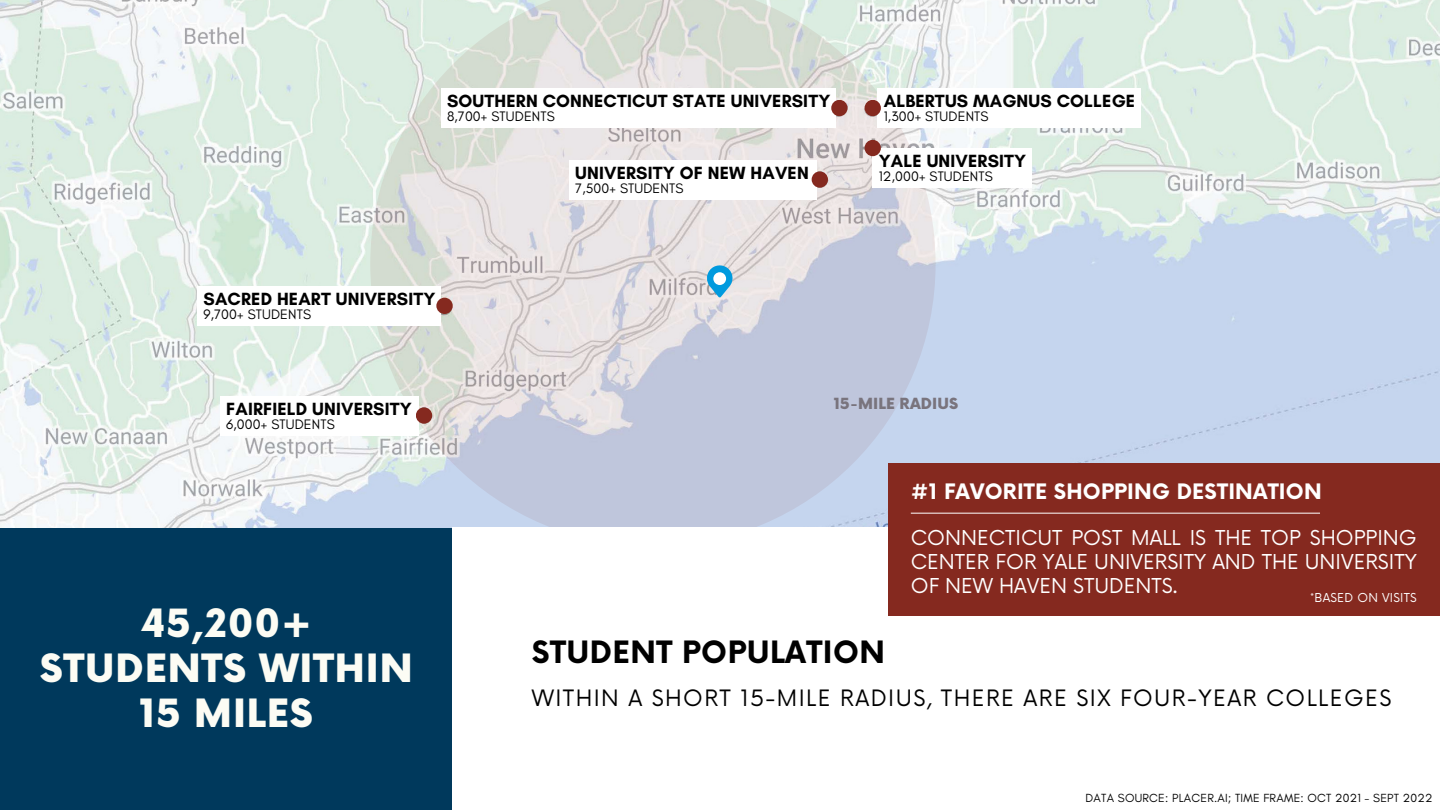
<style>
.page{position:relative;width:1440px;height:810px;background:#fff}
.page>*{position:absolute;margin:0;border:0;box-sizing:border-box;transform-origin:0 0}
.t1{font:900 38px "Now";letter-spacing:.025em;color:#fcfcf4}
.t2{font:700 30px "Now";letter-spacing:.015em;color:#000}
.t3{font:22px "Now";letter-spacing:.065em;color:#000}
.t4{font:700 20.8px "Now";letter-spacing:.01em;color:#fff}
.t5{font:20px/24px "Now";color:#fff;text-align:justify}
.t6{font:700 18px "Glacial Indifference";letter-spacing:.01em;color:#000}
.t7{font:900 15px "Now";letter-spacing:.01em;color:#79747d}
.t8{font:14px "Glacial Indifference";letter-spacing:.01em;color:#000}
.t9{font:12px "Glacial Indifference";letter-spacing:.02em;color:#000}
.t10{font:12px "Now";letter-spacing:.02em;color:#fff}
</style>
<div class="page">
<img style="left:0;top:0;width:1440px;height:528px">
<svg style="left:370px;top:0;width:566px;height:528px;background:#d4d8de"></svg>
<div style="left:0;top:528px;width:459px;height:282px;background:#00395c"></div>
<div style="left:453px;top:528px;width:987px;height:282px;background:#fff"></div>
<svg style="left:706px;top:264px;width:28px;height:34px"></svg>
<div style="left:713px;top:272px;width:13px;height:13px;background:#fff;border-radius:50%"></div>
<div style="left:220px;top:396px;width:198px;height:40px;background:#fff"></div>
<div style="left:416px;top:407px;width:16px;height:17px;background:#85291f;border-radius:50%"></div>
<div style="left:197px;top:286px;width:244px;height:40px;background:#fff"></div>
<div style="left:436px;top:298px;width:17px;height:16px;background:#85291f;border-radius:50%"></div>
<div style="left:569px;top:160px;width:247px;height:40px;background:#fff"></div>
<div style="left:812px;top:171px;width:16px;height:17px;background:#85291f;border-radius:50%"></div>
<div style="left:441px;top:88px;width:395px;height:40px;background:#fff"></div>
<div style="left:831px;top:100px;width:17px;height:16px;background:#85291f;border-radius:50%"></div>
<div style="left:878px;top:88px;width:263px;height:40px;background:#fff"></div>
<div style="left:865px;top:100px;width:16px;height:16px;background:#85291f;border-radius:50%"></div>
<div style="left:873px;top:148px;width:159px;height:40px;background:#fff"></div>
<div style="left:865px;top:140px;width:16px;height:16px;background:#85291f;border-radius:50%"></div>
<div style="left:888px;top:464px;width:552px;height:152px;background:#85291f"></div>
<hr style="left:911px;top:513px;width:409px;height:1px;background:#fff">
<p class="t6" style="left:447px;top:90px;width:385px">SOUTHERN CONNECTICUT STATE UNIVERSITY</p>
<p class="t8" style="left:447px;top:108px;width:109px">8,700+ STUDENTS</p>
<p class="t6" style="left:575px;top:162px;width:235px">UNIVERSITY OF NEW HAVEN</p>
<p class="t8" style="left:575px;top:180px;width:110px">7,500+ STUDENTS</p>
<p class="t6" style="left:884px;top:90px;width:253px">ALBERTUS MAGNUS COLLEGE</p>
<p class="t8" style="left:884px;top:108px;width:106px">1,300+ STUDENTS</p>
<p class="t6" style="left:879px;top:150px;width:149px">YALE UNIVERSITY</p>
<p class="t8" style="left:879px;top:168px;width:116px">12,000+ STUDENTS</p>
<p class="t6" style="left:204px;top:288px;width:233px">SACRED HEART UNIVERSITY</p>
<p class="t8" style="left:204px;top:306px;width:109px">9,700+ STUDENTS</p>
<p class="t6" style="left:226px;top:398px;width:187px">FAIRFIELD UNIVERSITY</p>
<p class="t8" style="left:226px;top:416px;width:110px">6,000+ STUDENTS</p>
<p class="t7" style="left:834px;top:396px;width:126px">15-MILE RADIUS</p>
<p class="t4" style="left:911px;top:480px;width:412px">#1 FAVORITE SHOPPING DESTINATION</p>
<p class="t5" style="left:911px;top:526px;width:507px">CONNECTICUT POST MALL IS THE TOP SHOPPING CENTER FOR YALE UNIVERSITY AND THE UNIVERSITY OF NEW HAVEN STUDENTS.</p>
<p class="t10" style="left:1310px;top:591px;width:108px">*BASED ON VISITS</p>
<p class="t1" style="left:141px;top:603px;width:172px">45,200+</p>
<p class="t1" style="left:40px;top:648px;width:374px">STUDENTS WITHIN</p>
<p class="t1" style="left:139px;top:693px;width:175px">15 MILES</p>
<p class="t3" style="left:532px;top:685px;width:861px">WITHIN A SHORT 15-MILE RADIUS, THERE ARE SIX FOUR-YEAR COLLEGES</p>
<p class="t2" style="left:532px;top:636px;width:355px">STUDENT POPULATION</p>
<p class="t9" style="left:1086px;top:791px;width:348px">DATA SOURCE: PLACER.AI; TIME FRAME: OCT 2021 - SEPT 2022</p>
</div>
